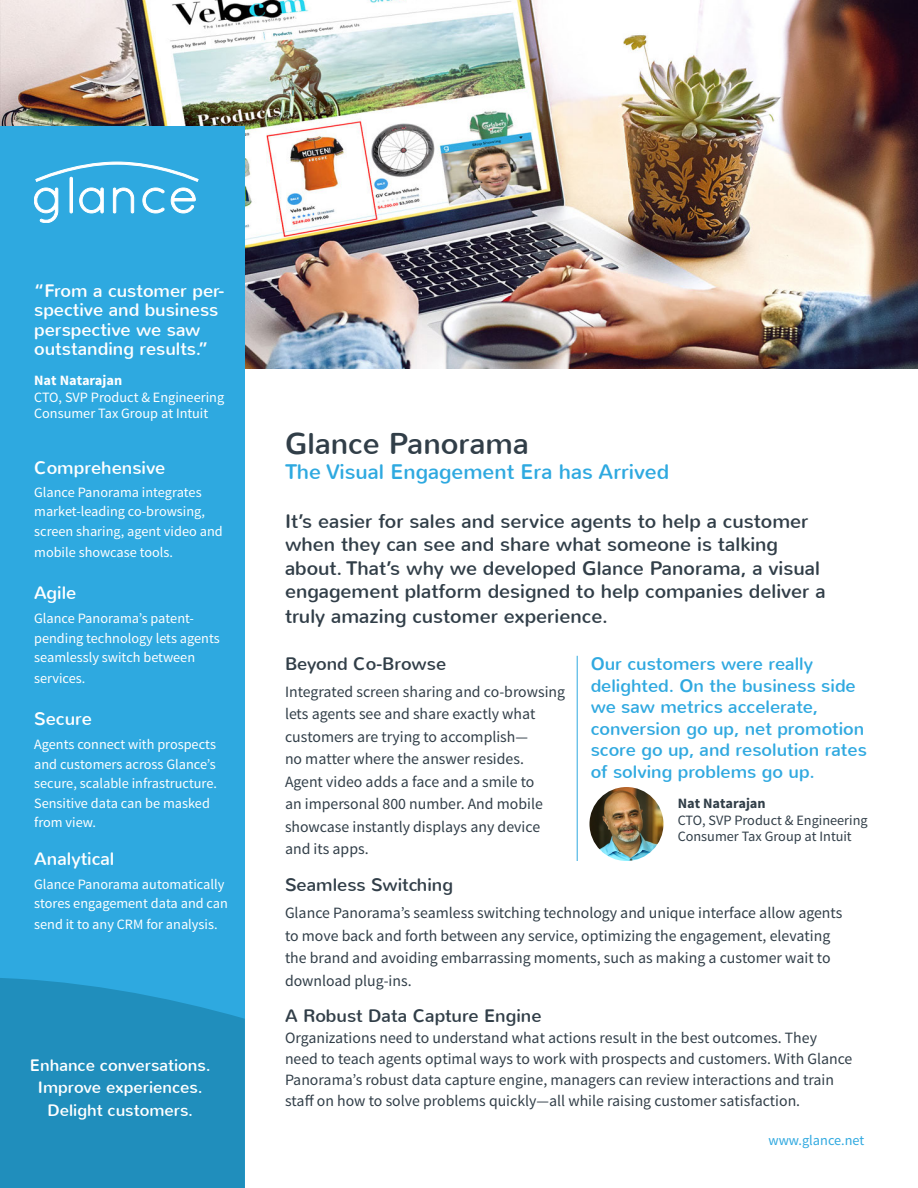
<style>
.page{position:relative;width:918px;height:1188px;background:#fff}
.page>*{position:absolute;margin:0;border:0;box-sizing:border-box;transform-origin:0 0}
.t1{font:30px "Nunito";color:#313e48}
.t2{font:21px "Nunito";color:#2ea9e0}
.t3{font:19.5px/23.4px "Nunito";color:#313e48}
.t4{font:18px/21.6px "Nunito";color:#30a9e0}
.Text-small{font:18px/19.5px "Nunito";color:#fff}
.Headlines_text{font:18px "Nunito";color:#313e48}
.Headline_Small{font:18px "Nunito";color:#fff}
.Headlines_text-2{font:18px "Nunito";color:#fff}
.Headline_Small-2{font:16.5px "Nunito";color:#fff}
.body_text{font:15.75px/22.5px "Source Sans Pro";color:#313e48}
.Text-small-2{font:14.25px/19.5px "Source Sans Pro";color:#fff}
.Text-small-3{font:14.25px/16.5px "Source Sans Pro";color:#313e48}
.Text-small-4{font:14.25px "Source Sans Pro";color:#30a9e0}
.s1{font-weight:700}
</style>
<div class="page">
<img style="left:0;top:0;width:918px;height:368px">
<div style="left:0;top:126px;width:245px;height:1062px;background:#2ea9e0"></div>
<svg style="left:0;top:978px;width:245px;height:210px;background:#218fbe"></svg>
<svg style="left:34px;top:188px;width:24px;height:35px"></svg>
<div style="left:70px;top:177px;width:3px;height:36px;border:1px solid #fff"></div>
<svg style="left:79px;top:188px;width:25px;height:25px"></svg>
<svg style="left:113px;top:188px;width:21px;height:25px"></svg>
<svg style="left:143px;top:188px;width:21px;height:25px"></svg>
<svg style="left:171px;top:188px;width:25px;height:25px"></svg>
<svg style="left:36px;top:162px;width:162px;height:20px"></svg>
<hr style="left:577px;top:656px;width:1px;height:205px;background:#30a9e0">
<img style="left:590px;top:787px;width:73px;height:74px;border-radius:37px">
<p class="Text-small" style="left:34px;top:281px;width:191px">“From a customer per&shy;spective and business perspective we saw outstanding results.”</p>
<p class="Text-small-2" style="left:34px;top:372px;width:192px;line-height:16.5px"><span class="s1">Nat Natarajan<br></span>CTO, SVP Product &amp; Engineering<br>Consumer Tax Group at Intuit</p>
<p class="Text-small" style="left:34px;top:458px;width:133px">Comprehensive</p>
<p class="Text-small-2" style="left:34px;top:482px;width:190px">Glance Panorama integrates market-leading co-browsing, screen sharing, agent video and</p>
<p class="Text-small-2" style="left:34px;top:542px;width:140px">mobile showcase tools.</p>
<p class="Headlines_text-2" style="left:34px;top:581px;width:44px">Agile</p>
<p class="Text-small-2" style="left:34px;top:609px;width:187px">Glance Panorama’s patent&shy;pending technology lets agents seamlessly switch between</p>
<p class="Text-small-2" style="left:34px;top:669px;width:53px">services.</p>
<p class="Headline_Small" style="left:34px;top:707px;width:59px">Secure</p>
<p class="Text-small-2" style="left:34px;top:735px;width:184px">Agents connect with prospects and customers across Glance’s secure, scalable infrastructure.<br>Sensitive data can be masked from view.</p>
<p class="Headline_Small" style="left:34px;top:847px;width:82px">Analytical</p>
<p class="Text-small-2" style="left:34px;top:875px;width:195px">Glance Panorama automatically stores engagement data and can</p>
<p class="Text-small-2" style="left:34px;top:915px;width:185px">send it to any CRM for analysis.</p>
<p class="Headline_Small-2" style="left:30px;top:1054px;width:182px">Enhance conversations.</p>
<p class="Headline_Small-2" style="left:38px;top:1077px;width:166px">Improve experiences.</p>
<p class="Headline_Small-2" style="left:48px;top:1099px;width:147px">Delight customers.</p>
<p class="t1" style="left:285px;top:424px;width:245px">Glance Panorama</p>
<p class="t2" style="left:285px;top:458px;width:386px">The Visual Engagement Era has Arrived</p>
<p class="t3" style="left:285px;top:510px;width:542px">It’s easier for sales and service agents to help a customer when they can see and share what someone is talking about. That’s why we developed Glance Panorama, a visual engagement platform designed to help companies deliver a</p>
<p class="t3" style="left:285px;top:605px;width:325px">truly amazing customer experience.</p>
<p class="Headlines_text" style="left:285px;top:652px;width:163px">Beyond Co-Browse</p>
<p class="body_text" style="left:285px;top:681px;width:282px">Integrated screen sharing and co-browsing lets agents see and share exactly what customers are trying to accomplish—<br>no matter where the answer resides.<br>Agent video adds a face and a smile to<br>an impersonal 800 number. And mobile showcase instantly displays any device and its apps.</p>
<p class="Headlines_text" style="left:285px;top:873px;width:170px">Seamless Switching</p>
<p class="body_text" style="left:285px;top:902px;width:559px">Glance Panorama’s seamless switching technology and unique interface allow agents to move back and forth between any service, optimizing the engagement, elevating the brand and avoiding embarrassing moments, such as making a customer wait to download plug-ins.</p>
<p class="Headlines_text" style="left:285px;top:1004px;width:258px">A Robust Data Capture Engine</p>
<p class="body_text" style="left:285px;top:1028px;width:569px;line-height:21px">Organizations need to understand what actions result in the best outcomes. They need to teach agents optimal ways to work with prospects and customers. With Glance Panorama’s robust data capture engine, managers can review interactions and train staff on how to solve problems quickly—all while raising customer satisfaction.</p>
<p class="t4" style="left:591px;top:653px;width:278px">Our customers were really delighted. On the business side we saw metrics accelerate, conversion go up, net promotion score go up, and resolution rates of solving problems go up.</p>
<p class="Text-small-3" style="left:678px;top:795px;width:192px"><span class="s1">Nat Natarajan<br></span>CTO, SVP Product &amp; Engineering<br>Consumer Tax Group at Intuit</p>
<p class="Text-small-4" style="left:768px;top:1132px;width:97px">www.glance.net</p>
</div>
